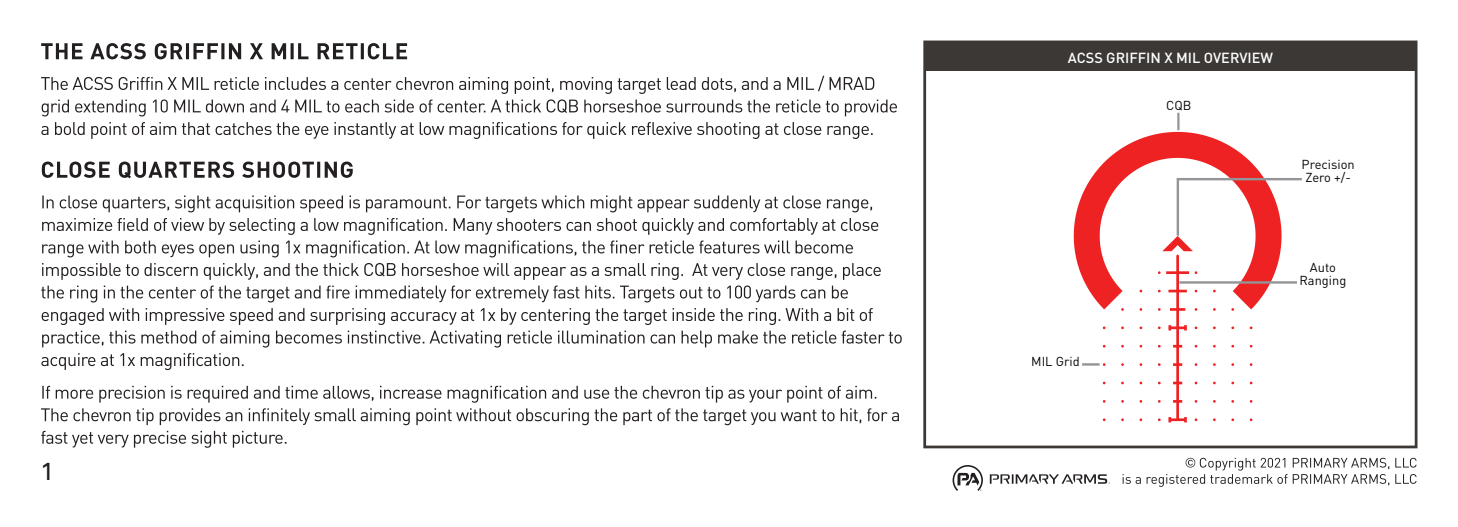
<style>
.page{position:relative;width:1458px;height:527px;background:#fff}
.page>*{position:absolute;margin:0;border:0;box-sizing:border-box;transform-origin:0 0}
.t1{font:24.75px "Univers LT Std";color:#231f20}
.t2{font:500 14.4px "DIN";color:#fff}
.t3{font:12.83px/12.8px "DIN";color:#050504;text-align:center}
</style>
<div class="page">
<svg style="left:41px;top:408px;width:858px;height:39px"></svg>
<svg style="left:42px;top:385px;width:834px;height:17px"></svg>
<svg style="left:41px;top:353px;width:203px;height:17px"></svg>
<svg style="left:42px;top:308px;width:860px;height:39px"></svg>
<svg style="left:41px;top:263px;width:840px;height:39px"></svg>
<svg style="left:42px;top:218px;width:836px;height:39px"></svg>
<svg style="left:42px;top:195px;width:830px;height:17px"></svg>
<svg style="left:42px;top:161px;width:311px;height:17px"></svg>
<svg style="left:41px;top:122px;width:832px;height:17px"></svg>
<svg style="left:41px;top:76px;width:856px;height:40px"></svg>
<svg style="left:41px;top:43px;width:366px;height:16px"></svg>
<svg style="left:1123px;top:457px;width:294px;height:29px"></svg>
<svg style="left:953px;top:465px;width:30px;height:25px"></svg>
<svg style="left:990px;top:474px;width:120px;height:9px"></svg>
<div style="left:925px;top:42px;width:491px;height:29px;background:#3c3835"></div>
<div style="left:923px;top:40px;width:494px;height:408px;border:3px solid #3c3835"></div>
<svg style="left:1074px;top:132px;width:195px;height:290px"></svg>
<svg style="left:1175px;top:177px;width:127px;height:108px"></svg>
<hr style="left:1177px;top:113px;width:3px;height:17px;background:#939598">
<svg style="left:1082px;top:363px;width:18px;height:2px"></svg>
<h1 class="t1" style="left:40px;top:456px;width:15px">1</h1>
<p class="t2" style="left:1068px;top:48px;width:207px">ACSS GRIFFIN X MIL OVERVIEW</p>
<p class="t3" style="left:1166px;top:98px;width:27px">CQB</p>
<p class="t3" style="left:1302px;top:158px;width:55px;text-align:left">Precision<br>Zero +/-</p>
<p class="t3" style="left:1031px;top:354px;width:50px">MIL Grid</p>
<p class="t3" style="left:1300px;top:260px;width:48px">Auto<br>Ranging</p>
</div>
